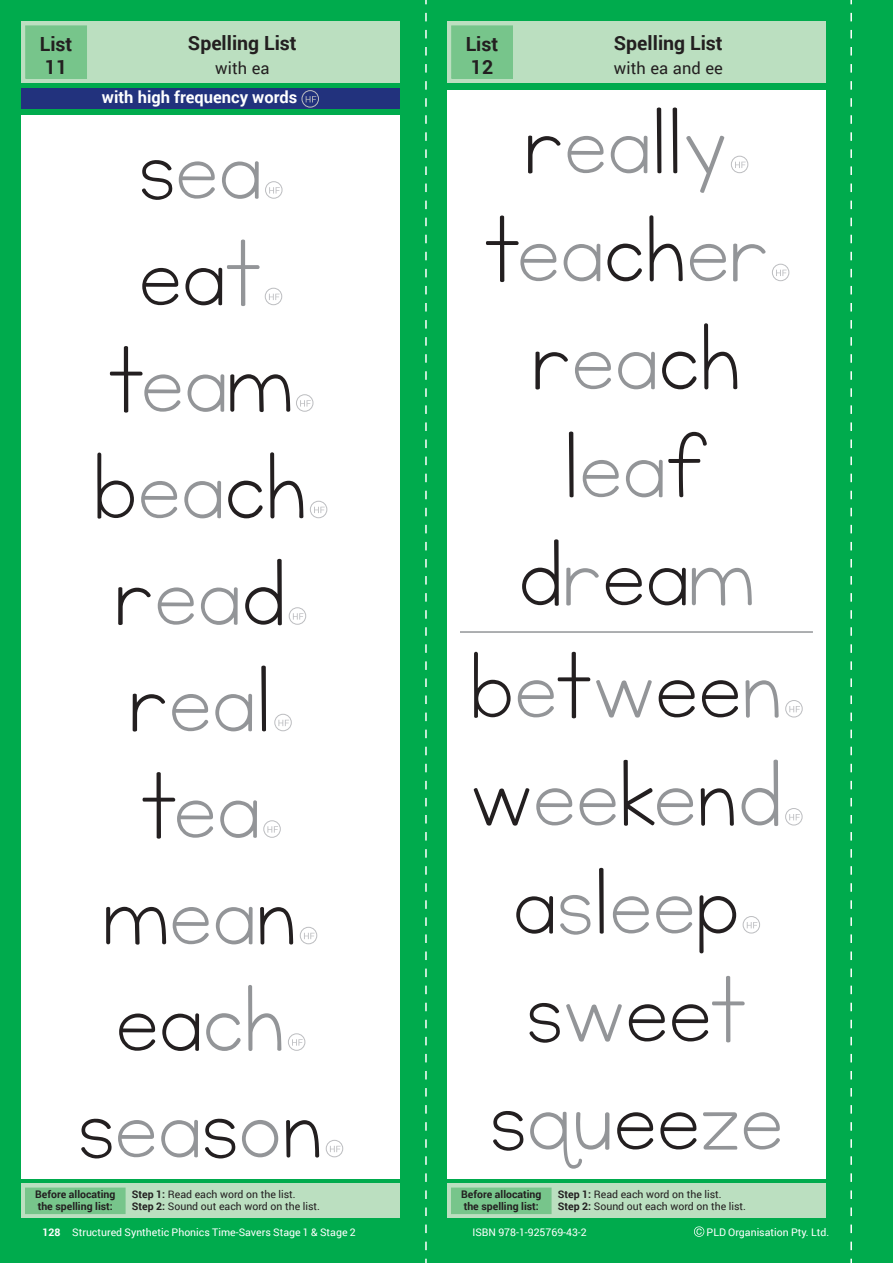
<style>
.page{position:relative;width:893px;height:1263px;background:#00ab4d}
.page>*{position:absolute;margin:0;border:0;box-sizing:border-box;transform-origin:0 0}
.t1{font:111px/106.5px "KG Neatly Printed";color:#231f20;text-align:center}
.t2{font:700 19.5px/23.4px "Roboto";color:#231f20}
.t3{font:700 16.5px "Roboto";color:#fff}
.t4{font:16.5px "Roboto";letter-spacing:.01em;color:#231f20}
.t5{font:10.5px/12px "Roboto";color:#231f20}
.t6{font:10.5px "Roboto";color:#fff}
.t7{font:700 10.5px/12.6px "Roboto";color:#231f20}
.s1{color:#939598}
.s2{font-weight:700}
</style>
<div class="page">
<div style="left:21px;top:115px;width:379px;height:1063px;background:#fff"></div>
<svg style="left:269px;top:187px;width:11px;height:7px"></svg>
<div style="left:265px;top:181px;width:18px;height:18px;border:1px solid #bcbdc0;border-radius:50%"></div>
<svg style="left:269px;top:294px;width:11px;height:6px"></svg>
<div style="left:265px;top:288px;width:17px;height:17px;border:1px solid #bcbdc0;border-radius:50%"></div>
<svg style="left:300px;top:400px;width:11px;height:7px"></svg>
<div style="left:296px;top:394px;width:17px;height:18px;border:1px solid #bcbdc0;border-radius:50%"></div>
<svg style="left:314px;top:507px;width:11px;height:6px"></svg>
<div style="left:310px;top:501px;width:17px;height:17px;border:1px solid #bcbdc0;border-radius:50%"></div>
<svg style="left:293px;top:613px;width:10px;height:7px"></svg>
<div style="left:289px;top:607px;width:17px;height:18px;border:1px solid #bcbdc0;border-radius:50%"></div>
<svg style="left:278px;top:720px;width:11px;height:6px"></svg>
<div style="left:274px;top:714px;width:18px;height:17px;border:1px solid #bcbdc0;border-radius:50%"></div>
<svg style="left:267px;top:826px;width:11px;height:7px"></svg>
<div style="left:263px;top:820px;width:18px;height:18px;border:1px solid #bcbdc0;border-radius:50%"></div>
<svg style="left:304px;top:933px;width:11px;height:6px"></svg>
<div style="left:300px;top:927px;width:17px;height:17px;border:1px solid #bcbdc0;border-radius:50%"></div>
<svg style="left:292px;top:1039px;width:11px;height:7px"></svg>
<div style="left:288px;top:1033px;width:17px;height:18px;border:1px solid #bcbdc0;border-radius:50%"></div>
<svg style="left:330px;top:1146px;width:11px;height:6px"></svg>
<div style="left:326px;top:1140px;width:17px;height:17px;border:1px solid #bcbdc0;border-radius:50%"></div>
<div style="left:447px;top:90px;width:379px;height:1088px;background:#fff"></div>
<hr style="left:460px;top:631px;width:353px;height:2px;background:#939598">
<svg style="left:735px;top:162px;width:11px;height:6px"></svg>
<div style="left:731px;top:156px;width:17px;height:17px;border:1px solid #bcbdc0;border-radius:50%"></div>
<svg style="left:776px;top:270px;width:11px;height:6px"></svg>
<div style="left:772px;top:264px;width:17px;height:17px;border:1px solid #bcbdc0;border-radius:50%"></div>
<svg style="left:789px;top:706px;width:11px;height:6px"></svg>
<div style="left:785px;top:700px;width:18px;height:17px;border:1px solid #bcbdc0;border-radius:50%"></div>
<svg style="left:789px;top:814px;width:11px;height:6px"></svg>
<div style="left:785px;top:808px;width:18px;height:17px;border:1px solid #bcbdc0;border-radius:50%"></div>
<svg style="left:747px;top:922px;width:10px;height:6px"></svg>
<div style="left:743px;top:916px;width:17px;height:17px;border:1px solid #bcbdc0;border-radius:50%"></div>
<div style="left:447px;top:1184px;width:379px;height:34px;background:#bbdfc0"></div>
<div style="left:451px;top:1188px;width:100px;height:25px;background:#77c58b"></div>
<div style="left:451px;top:1188px;width:100px;height:26px;border:1px solid #77c58b"></div>
<div style="left:447px;top:21px;width:379px;height:62px;background:#bbdfc0"></div>
<div style="left:452px;top:26px;width:60px;height:52px;background:#77c58b"></div>
<div style="left:451px;top:26px;width:62px;height:52px;border:1px solid #77c58b"></div>
<div style="left:21px;top:1184px;width:379px;height:34px;background:#bbdfc0"></div>
<div style="left:26px;top:1188px;width:99px;height:25px;background:#77c58b"></div>
<div style="left:25px;top:1188px;width:100px;height:26px;border:1px solid #77c58b"></div>
<div style="left:21px;top:21px;width:379px;height:62px;background:#bbdfc0"></div>
<div style="left:26px;top:26px;width:61px;height:52px;background:#77c58b"></div>
<div style="left:21px;top:88px;width:379px;height:21px;background:#22327d"></div>
<svg style="left:306px;top:96px;width:10px;height:6px"></svg>
<div style="left:301px;top:90px;width:18px;height:18px;border:1px solid #bcbdc0;border-radius:50%"></div>
<svg style="left:425px;top:0;width:2px;height:1263px"></svg>
<svg style="left:850px;top:0;width:2px;height:1263px"></svg>
<svg style="left:694px;top:1226px;width:10px;height:11px"></svg>
<h2 class="t2" style="left:40px;top:31px;width:34px">List<br>11</h2>
<h2 class="t2" style="left:188px;top:31px;width:110px">Spelling List</h2>
<h3 class="t4" style="left:215px;top:57px;width:56px">with ea</h3>
<h3 class="t3" style="left:102px;top:86px;width:197px">with high frequency words</h3>
<h1 class="t1" style="left:78px;top:117px;width:247px">s<span class="s1">ea </span>ea<span class="s1">t </span>t<span class="s1">ea</span>m b<span class="s1">ea</span>ch r<span class="s1">ea</span>d r<span class="s1">ea</span>l t<span class="s1">ea </span>m<span class="s1">ea</span>n ea<span class="s1">ch </span>s<span class="s1">ea</span>s<span class="s1">o</span>n</h1>
<p class="t7" style="left:35px;top:1187px;width:82px">Before allocating the spelling list:</p>
<p class="t5" style="left:132px;top:1188px;width:190px"><span class="s2">Step 1:</span> Read each word on the list.<br><span class="s2">Step 2:</span> Sound out each word on the list.</p>
<h2 class="t2" style="left:466px;top:31px;width:34px">List<br>12</h2>
<h2 class="t2" style="left:614px;top:31px;width:110px">Spelling List</h2>
<h3 class="t4" style="left:614px;top:57px;width:111px">with ea and ee</h3>
<h1 class="t1" style="left:470px;top:91px;width:315px;line-height:108.4px">r<span class="s1">ea</span>ll<span class="s1">y </span>t<span class="s1">ea</span>ch<span class="s1">er </span>r<span class="s1">ea</span>ch l<span class="s1">ea</span>f d<span class="s1">r</span>ea<span class="s1">m </span>b<span class="s1">e</span>t<span class="s1">w</span>ee<span class="s1">n </span>w<span class="s1">ee</span>k<span class="s1">e</span>n<span class="s1">d </span>a<span class="s1">s</span>l<span class="s1">ee</span>p s<span class="s1">w</span>ee<span class="s1">t </span>s<span class="s1">qu</span>ee<span class="s1">ze</span></h1>
<p class="t5" style="left:558px;top:1188px;width:190px"><span class="s2">Step 1:</span> Read each word on the list.<br><span class="s2">Step 2:</span> Sound out each word on the list.</p>
<p class="t7" style="left:461px;top:1187px;width:82px">Before allocating the spelling list:</p>
<p class="t6" style="left:43px;top:1224px;width:315px"><span class="s2">128</span> Structured Synthetic Phonics Time-Savers Stage 1 &amp; Stage 2</p>
<p class="t6" style="left:472px;top:1224px;width:116px">ISBN 978-1-925769-43-2</p>
<p class="t6" style="left:707px;top:1224px;width:124px">PLD Organisation Pty. Ltd.</p>
</div>
